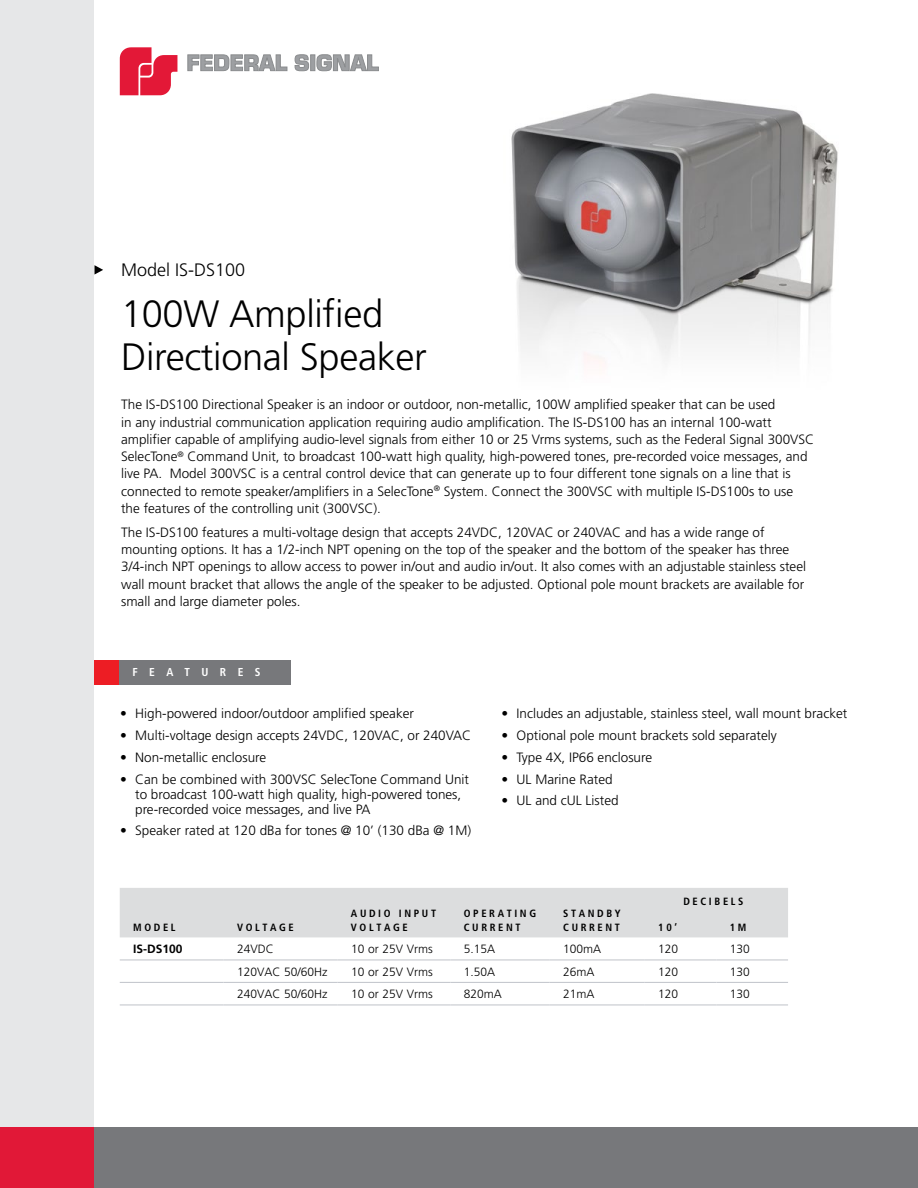
<style>
.page{position:relative;width:918px;height:1188px;background:#fff}
.page>*{position:absolute;margin:0;border:0;box-sizing:border-box;transform-origin:0 0}
.t1{font:300 38.1px/43.5px "Frutiger LT Std";letter-spacing:-.01em;color:#000}
.t2{font:300 18px "Frutiger LT Std";color:#000}
.t3{font:300 13.5px/17.2px "Frutiger LT Std";color:#000}
.t4{font:300 12px "Frutiger LT Std";color:#000}
.t5{font:700 12px "Frutiger LT Std";color:#000}
.t6{font:700 condensed 11.55px "Frutiger LT Std";letter-spacing:1em;color:#fff}
.t7{font:700 condensed 10.5px/13.5px "Frutiger LT Std";letter-spacing:.25em;color:#000}
</style>
<div class="page">
<div style="left:0;top:0;width:94px;height:1188px;background:#e6e7e8"></div>
<div style="left:0;top:1127px;width:94px;height:61px;background:#e11837"></div>
<svg style="left:188px;top:55px;width:99px;height:16px"></svg>
<svg style="left:295px;top:54px;width:14px;height:17px"></svg>
<hr style="left:311px;top:55px;width:4px;height:16px;background:#9d9fa2">
<svg style="left:317px;top:54px;width:62px;height:17px"></svg>
<svg style="left:120px;top:47px;width:57px;height:48px"></svg>
<div style="left:94px;top:1127px;width:824px;height:61px;background:#77787b"></div>
<img style="left:511px;top:93px;width:327px;height:271px">
<div style="left:94px;top:660px;width:26px;height:25px;background:#ed1d24"></div>
<div style="left:120px;top:660px;width:171px;height:25px;background:#77787b"></div>
<svg style="left:94px;top:265px;width:9px;height:10px"></svg>
<div style="left:120px;top:888px;width:668px;height:49px;background:#dcddde"></div>
<hr style="left:120px;top:959px;width:104px;height:2px;background:#c6c9cf">
<hr style="left:224px;top:959px;width:113px;height:2px;background:#c6c9cf">
<hr style="left:338px;top:959px;width:112px;height:2px;background:#c6c9cf">
<hr style="left:450px;top:959px;width:100px;height:2px;background:#c6c9cf">
<hr style="left:550px;top:959px;width:95px;height:2px;background:#c6c9cf">
<hr style="left:645px;top:959px;width:71px;height:2px;background:#c6c9cf">
<hr style="left:716px;top:959px;width:72px;height:2px;background:#c6c9cf">
<hr style="left:120px;top:982px;width:104px;height:1px;background:#c6c9cf">
<hr style="left:224px;top:982px;width:113px;height:1px;background:#c6c9cf">
<hr style="left:338px;top:982px;width:112px;height:1px;background:#c6c9cf">
<hr style="left:450px;top:982px;width:100px;height:1px;background:#c6c9cf">
<hr style="left:550px;top:982px;width:95px;height:1px;background:#c6c9cf">
<hr style="left:645px;top:982px;width:71px;height:1px;background:#c6c9cf">
<hr style="left:716px;top:982px;width:72px;height:1px;background:#c6c9cf">
<hr style="left:120px;top:1004px;width:104px;height:2px;background:#c6c9cf">
<hr style="left:224px;top:1004px;width:113px;height:2px;background:#c6c9cf">
<hr style="left:338px;top:1004px;width:112px;height:2px;background:#c6c9cf">
<hr style="left:450px;top:1004px;width:100px;height:2px;background:#c6c9cf">
<hr style="left:550px;top:1004px;width:95px;height:2px;background:#c6c9cf">
<hr style="left:645px;top:1004px;width:71px;height:2px;background:#c6c9cf">
<hr style="left:716px;top:1004px;width:72px;height:2px;background:#c6c9cf">
<h2 class="t2" style="left:121px;top:260px;width:126px">Model IS-DS100</h2>
<h1 class="t1" style="left:121px;top:292px;width:307px">100W Amplified<br>Directional Speaker</h1>
<p class="t3" style="left:121px;top:396px;width:695px">The IS-DS100 Directional Speaker is an indoor or outdoor, non-metallic, 100W amplified speaker that can be used<br>in any industrial communication application requiring audio amplification. The IS-DS100 has an internal 100-watt amplifier capable of amplifying audio-level signals from either 10 or 25 Vrms systems, such as the Federal Signal 300VSC SelecTone<sup>®</sup> Command Unit, to broadcast 100-watt high quality, high-powered tones, pre-recorded voice messages, and live PA. Model 300VSC is a central control device that can generate up to four different tone signals on a line that is connected to remote speaker/amplifiers in a SelecTone<sup>®</sup> System. Connect the 300VSC with multiple IS-DS100s to use the features of the controlling unit (300VSC).</p>
<p class="t3" style="left:121px;top:524px;width:686px">The IS-DS100 features a multi-voltage design that accepts 24VDC, 120VAC or 240VAC and has a wide range of mounting options. It has a 1/2-inch NPT opening on the top of the speaker and the bottom of the speaker has three 3/4-inch NPT openings to allow access to power in/out and audio in/out. It also comes with an adjustable stainless steel wall mount bracket that allows the angle of the speaker to be adjusted. Optional pole mount brackets are available for small and large diameter poles.</p>
<p class="t6" style="left:133px;top:665px;width:130px">FEATURES</p>
<p class="t3" style="left:120px;top:705px;width:295px">• High-powered indoor/outdoor amplified speaker</p>
<p class="t3" style="left:120px;top:727px;width:353px">• Multi-voltage design accepts 24VDC, 120VAC, or 240VAC</p>
<p class="t3" style="left:120px;top:749px;width:148px">• Non-metallic enclosure</p>
<p class="t3" style="left:135px;top:772px;width:335px;line-height:15px;text-indent:-15px">• Can be combined with 300VSC SelecTone Command Unit to broadcast 100-watt high quality, high-powered tones, pre-recorded voice messages, and live PA</p>
<p class="t3" style="left:120px;top:822px;width:352px">• Speaker rated at 120 dBa for tones @ 10’ (130 dBa @ 1M)</p>
<p class="t3" style="left:502px;top:705px;width:347px">• Includes an adjustable, stainless steel, wall mount bracket</p>
<p class="t3" style="left:502px;top:727px;width:277px">• Optional pole mount brackets sold separately</p>
<p class="t3" style="left:502px;top:749px;width:152px">• Type 4X, IP66 enclosure</p>
<p class="t3" style="left:502px;top:770px;width:113px">• UL Marine Rated</p>
<p class="t3" style="left:502px;top:792px;width:119px">• UL and cUL Listed</p>
<p class="t7" style="left:683px;top:894px;width:61px">DECIBELS</p>
<p class="t7" style="left:133px;top:920px;width:44px">MODEL</p>
<p class="t7" style="left:237px;top:920px;width:58px">VOLTAGE</p>
<p class="t7" style="left:351px;top:907px;width:87px">AUDIO INPUT<br>VOLTAGE</p>
<p class="t7" style="left:464px;top:907px;width:74px">OPERATING<br>CURRENT</p>
<p class="t7" style="left:563px;top:907px;width:59px">STANDBY<br>CURRENT</p>
<p class="t7" style="left:658px;top:920px;width:20px">10’</p>
<p class="t7" style="left:730px;top:920px;width:18px">1M</p>
<p class="t5" style="left:133px;top:942px;width:51px">IS-DS100</p>
<p class="t4" style="left:237px;top:942px;width:38px">24VDC</p>
<p class="t4" style="left:351px;top:942px;width:83px">10 or 25V Vrms</p>
<p class="t4" style="left:464px;top:942px;width:33px">5.15A</p>
<p class="t4" style="left:563px;top:942px;width:40px">100mA</p>
<p class="t4" style="left:658px;top:942px;width:22px">120</p>
<p class="t4" style="left:730px;top:942px;width:22px">130</p>
<p class="t4" style="left:237px;top:965px;width:92px">120VAC 50/60Hz</p>
<p class="t4" style="left:351px;top:965px;width:83px">10 or 25V Vrms</p>
<p class="t4" style="left:464px;top:965px;width:33px">1.50A</p>
<p class="t4" style="left:563px;top:965px;width:33px">26mA</p>
<p class="t4" style="left:658px;top:965px;width:22px">120</p>
<p class="t4" style="left:730px;top:965px;width:22px">130</p>
<p class="t4" style="left:237px;top:987px;width:92px">240VAC 50/60Hz</p>
<p class="t4" style="left:351px;top:987px;width:83px">10 or 25V Vrms</p>
<p class="t4" style="left:464px;top:987px;width:40px">820mA</p>
<p class="t4" style="left:563px;top:987px;width:33px">21mA</p>
<p class="t4" style="left:658px;top:987px;width:22px">120</p>
<p class="t4" style="left:730px;top:987px;width:22px">130</p>
</div>
